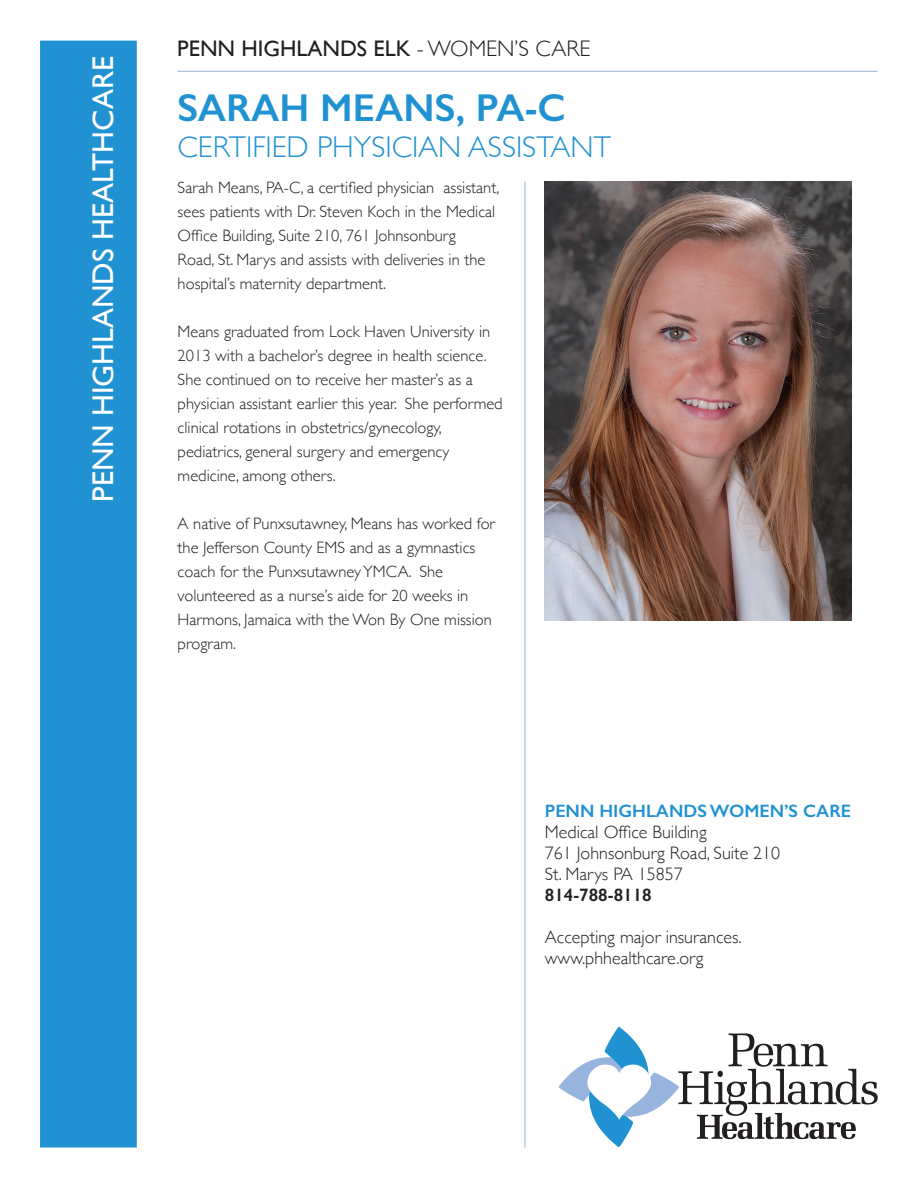
<style>
.page{position:relative;width:918px;height:1188px;background:#fff}
.page>*{position:absolute;margin:0;border:0;box-sizing:border-box;transform-origin:0 0}
.t1{font:600 39px "Gill Sans";color:#2192d1}
.t2{font:300 30px "Gill Sans";color:#2192d1}
.t3{font:30px "Gill Sans";color:#fff}
.t4{font:22.5px "Gill Sans";color:#231f20}
.t5{font:300 18px/21px "Gill Sans";color:#231f20}
.t6{font:600 18px "Gill Sans";color:#2192d1}
.t7{font:600 18px "Gill Sans";color:#231f20}
.t8{font:300 16.5px/24px "Gill Sans";color:#231f20}
.s1{font-weight:300}
</style>
<div class="page">
<div style="left:40px;top:41px;width:97px;height:1107px;background:#2192d1;border:2px solid #2192d1"></div>
<hr style="left:177px;top:71px;width:701px;height:1px;background:#97b4de">
<hr style="left:525px;top:181px;width:1px;height:967px;background:#97b4de">
<svg style="left:558px;top:1026px;width:320px;height:121px"></svg>
<img style="left:545px;top:181px;width:306px;height:440px">
<h2 class="t3" style="left:85px;top:502px;width:447px;rotate:-90deg">PENN HIGHLANDS HEALTHCARE</h2>
<h3 class="t4" style="left:177px;top:35px;width:415px">PENN HIGHLANDS ELK <span class="s1">- WOMEN’S CARE</span></h3>
<h1 class="t1" style="left:178px;top:84px;width:390px">SARAH MEANS, PA-C</h1>
<h2 class="t2" style="left:178px;top:124px;width:435px">CERTIFIED PHYSICIAN ASSISTANT</h2>
<p class="t8" style="left:178px;top:175px;width:323px">Sarah Means, PA-C, a certified physician assistant, sees patients with Dr. Steven Koch in the Medical Office Building, Suite 210, 761 Johnsonburg<br>Road, St. Marys and assists with deliveries in the hospital’s maternity department.</p>
<p class="t8" style="left:178px;top:319px;width:327px">Means graduated from Lock Haven University in 2013 with a bachelor’s degree in health science.<br>She continued on to receive her master’s as a physician assistant earlier this year. She performed clinical rotations in obstetrics/gynecology, pediatrics, general surgery and emergency medicine, among others.</p>
<p class="t8" style="left:178px;top:511px;width:319px">A native of Punxsutawney, Means has worked for the Jefferson County EMS and as a gymnastics coach for the Punxsutawney YMCA. She volunteered as a nurse’s aide for 20 weeks in Harmons, Jamaica with the Won By One mission program.</p>
<p class="t6" style="left:545px;top:800px;width:308px">PENN HIGHLANDS WOMEN’S CARE</p>
<p class="t5" style="left:545px;top:820px;width:237px">Medical Office Building<br>761 Johnsonburg Road, Suite 210<br>St. Marys PA 15857</p>
<p class="t7" style="left:545px;top:884px;width:108px">814-788-8118</p>
<p class="t5" style="left:545px;top:925px;width:198px">Accepting major insurances. www.phhealthcare.org</p>
</div>
